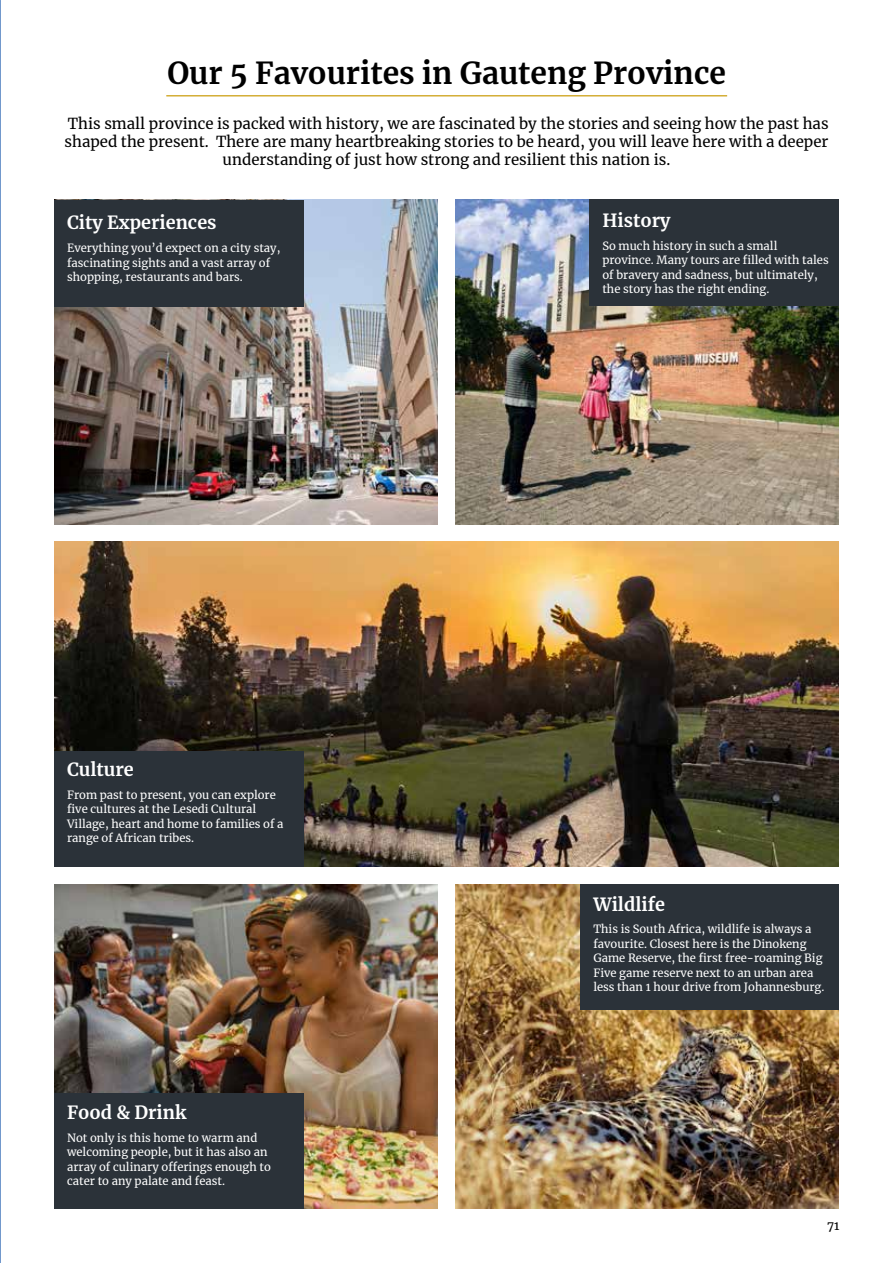
<style>
.page{position:relative;width:893px;height:1263px;background:#fff}
.page>*{position:absolute;margin:0;border:0;box-sizing:border-box;transform-origin:0 0}
.t1{font:700 30px "Merriweather";color:#000}
.t2{font:700 18px "Merriweather";color:#fff}
.t3{font:15px/18px "Merriweather";color:#000;text-align:center}
.t4{font:12px "Merriweather";color:#000}
.t5{font:11.25px/14.4px "Merriweather";color:#fff}
</style>
<div class="page">
<img style="left:54px;top:542px;width:785px;height:324px">
<img style="left:54px;top:200px;width:383px;height:324px">
<img style="left:54px;top:884px;width:383px;height:325px">
<img style="left:455px;top:200px;width:384px;height:324px">
<img style="left:455px;top:884px;width:384px;height:325px">
<hr style="left:166px;top:95px;width:561px;height:2px;background:#d4ae36">
<div style="left:54px;top:200px;width:250px;height:107px;background:#2b3239"></div>
<div style="left:54px;top:751px;width:250px;height:115px;background:#2b3239"></div>
<div style="left:589px;top:200px;width:250px;height:106px;background:#2b3239"></div>
<div style="left:580px;top:884px;width:259px;height:126px;background:#2b3239"></div>
<div style="left:54px;top:1093px;width:250px;height:116px;background:#2b3239"></div>
<svg style="left:0;top:0;width:1px;height:1263px"></svg>
<h1 class="t1" style="left:167px;top:52px;width:560px">Our 5 Favourites in Gauteng Province</h1>
<p class="t3" style="left:65px;top:114px;width:765px">This small province is packed with history, we are fascinated by the stories and seeing how the past has shaped the present. There are many heartbreaking stories to be heard, you will leave here with a deeper understanding of just how strong and resilient this nation is.</p>
<h2 class="t2" style="left:67px;top:210px;width:151px">City Experiences</h2>
<p class="t5" style="left:67px;top:241px;width:215px">Everything you’d expect on a city stay, fascinating sights and a vast array of shopping, restaurants and bars.</p>
<h2 class="t2" style="left:67px;top:757px;width:68px">Culture</h2>
<p class="t5" style="left:67px;top:787px;width:218px">From past to present, you can explore five cultures at the Lesedi Cultural Village, heart and home to families of a range of African tribes.</p>
<h2 class="t2" style="left:67px;top:1100px;width:121px">Food &amp; Drink</h2>
<p class="t5" style="left:67px;top:1130px;width:205px">Not only is this home to warm and welcoming people, but it has also an array of culinary offerings enough to cater to any palate and feast.</p>
<h2 class="t2" style="left:602px;top:208px;width:70px">History</h2>
<p class="t5" style="left:602px;top:238px;width:228px">So much history in such a small province. Many tours are filled with tales of bravery and sadness, but ultimately, the story has the right ending.</p>
<h2 class="t2" style="left:593px;top:891px;width:73px">Wildlife</h2>
<p class="t5" style="left:593px;top:922px;width:233px">This is South Africa, wildlife is always a favourite. Closest here is the Dinokeng Game Reserve, the first free-roaming Big Five game reserve next to an urban area less than 1 hour drive from Johannesburg.</p>
<p class="t4" style="left:827px;top:1217px;width:14px">71</p>
</div>
